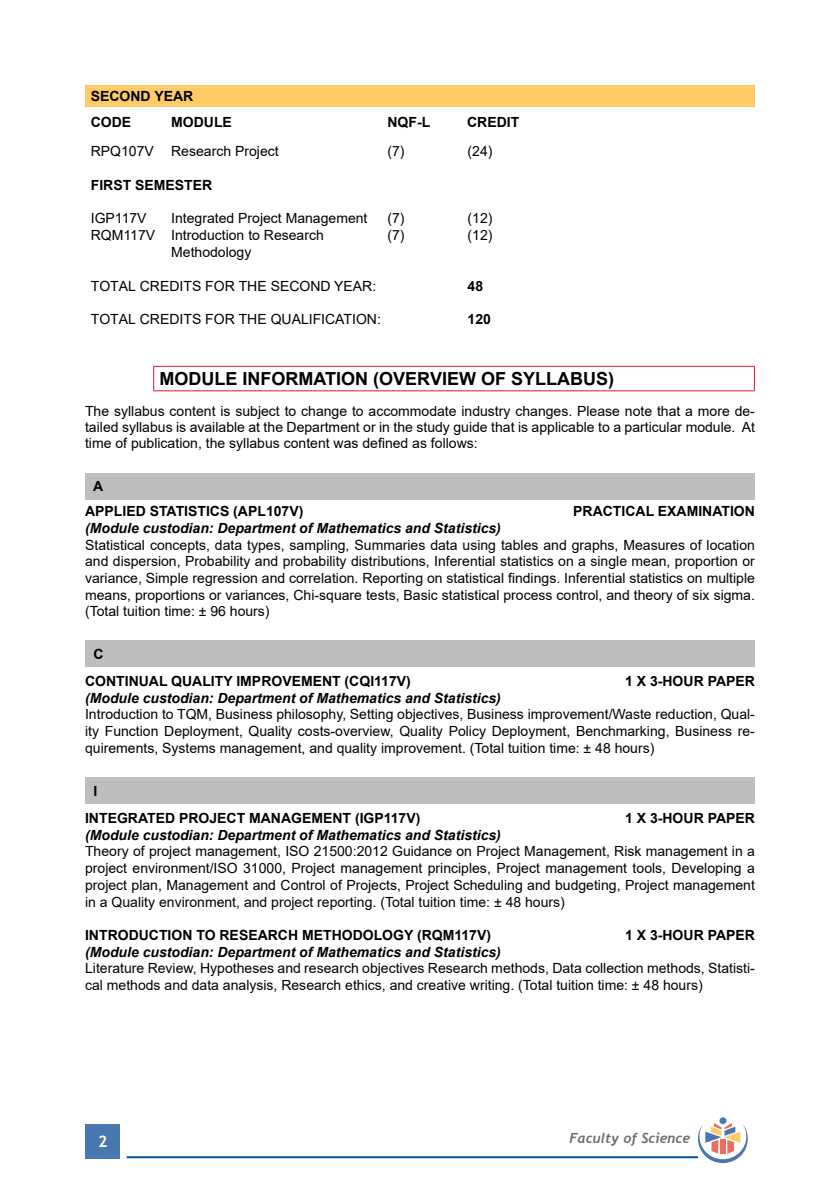
<style>
.page{position:relative;width:840px;height:1191px;background:#fff}
.page>*{position:absolute;margin:0;border:0;box-sizing:border-box;transform-origin:0 0}
.t1{font:700 18px "Arial";color:#000}
.t2{font:700 16px "Trebuchet MS";color:#fff}
.t3{font:14px/16.8px "Arial";color:#000;text-align:justify}
.t4{font:700 14px/26.8px "Arial";color:#000}
.t5{font:italic 700 14px "Arial";color:#000}
.t6{font:italic 700 14px "Trebuchet";color:#6d6e71}
</style>
<div class="page">
<div style="left:86px;top:1124px;width:34px;height:34px;background:#4777ae"></div>
<hr style="left:126px;top:1156px;width:571px;height:2px;background:#005596">
<div style="left:719px;top:1117px;width:7px;height:7px;background:#4777ae;border-radius:50%"></div>
<svg style="left:697px;top:1123px;width:50px;height:40px"></svg>
<div style="left:85px;top:85px;width:669px;height:22px;background:#ffcb66"></div>
<hr style="left:153px;top:366px;width:601px;height:1px;background:#e31837">
<svg style="left:153px;top:367px;width:1px;height:23px"></svg>
<svg style="left:753px;top:367px;width:1px;height:23px"></svg>
<hr style="left:153px;top:390px;width:601px;height:1px;background:#e31837">
<div style="left:85px;top:473px;width:669px;height:26px;background:#bcbec0"></div>
<div style="left:85px;top:641px;width:669px;height:26px;background:#bcbec0"></div>
<div style="left:85px;top:778px;width:669px;height:26px;background:#bcbec0"></div>
<p class="t4" style="left:91px;top:83px;width:104px">SECOND YEAR<br>CODE</p>
<p class="t4" style="left:171px;top:109px;width:62px">MODULE</p>
<p class="t4" style="left:387px;top:109px;width:44px">NQF-L</p>
<p class="t4" style="left:467px;top:109px;width:54px">CREDIT</p>
<p class="t3" style="left:91px;top:143px;width:189px">RPQ107V Research Project</p>
<p class="t3" style="left:387px;top:143px;width:19px">(7)</p>
<p class="t3" style="left:467px;top:143px;width:26px">(24)</p>
<p class="t4" style="left:91px;top:172px;width:123px">FIRST SEMESTER</p>
<p class="t3" style="left:91px;top:210px;width:57px">IGP117V</p>
<p class="t3" style="left:171px;top:210px;width:198px">Integrated Project Management</p>
<p class="t3" style="left:387px;top:210px;width:19px">(7)</p>
<p class="t3" style="left:467px;top:210px;width:26px">(12)</p>
<p class="t3" style="left:91px;top:227px;width:234px">RQM117V Introduction to Research</p>
<p class="t3" style="left:387px;top:227px;width:19px">(7)</p>
<p class="t3" style="left:467px;top:227px;width:26px">(12)</p>
<p class="t3" style="left:171px;top:244px;width:82px">Methodology</p>
<p class="t3" style="left:91px;top:277px;width:287px">TOTAL CREDITS FOR THE SECOND YEAR:</p>
<p class="t4" style="left:467px;top:272px;width:17px">48</p>
<p class="t3" style="left:91px;top:311px;width:291px">TOTAL CREDITS FOR THE QUALIFICATION:</p>
<p class="t4" style="left:467px;top:306px;width:25px">120</p>
<p class="t1" style="left:159px;top:366px;width:456px">MODULE INFORMATION (OVERVIEW OF SYLLABUS)</p>
<p class="t3" style="left:85px;top:403px;width:671px;line-height:16px">The syllabus content is subject to change to accommodate industry changes. Please note that a more de&shy;tailed syllabus is available at the Department or in the study guide that is applicable to a particular module. At time of publication, the syllabus content was defined as follows:</p>
<p class="t4" style="left:85px;top:474px;width:220px;line-height:24.8px;text-indent:8px">A<br>APPLIED STATISTICS (APL107V)</p>
<p class="t4" style="left:573px;top:498px;width:183px">PRACTICAL EXAMINATION</p>
<p class="t5" style="left:85px;top:518px;width:417px">(Module custodian: Department of Mathematics and Statistics)</p>
<p class="t3" style="left:85px;top:536px;width:671px">Statistical concepts, data types, sampling, Summaries data using tables and graphs, Measures of location and dispersion, Probability and probability distributions, Inferential statistics on a single mean, proportion or variance, Simple regression and correlation. Reporting on statistical findings. Inferential statistics on multiple means, proportions or variances, Chi-square tests, Basic statistical process control, and theory of six sigma. (Total tuition time: ± 96 hours)</p>
<p class="t4" style="left:85px;top:641px;width:327px;text-indent:8px">C<br>CONTINUAL QUALITY IMPROVEMENT (CQI117V)</p>
<p class="t4" style="left:624px;top:667px;width:131px">1 X 3-HOUR PAPER</p>
<p class="t5" style="left:85px;top:688px;width:417px">(Module custodian: Department of Mathematics and Statistics)</p>
<p class="t3" style="left:85px;top:706px;width:671px">Introduction to TQM, Business philosophy, Setting objectives, Business improvement/Waste reduction, Qual&shy;ity Function Deployment, Quality costs-overview, Quality Policy Deployment, Benchmarking, Business re&shy;quirements, Systems management, and quality improvement. (Total tuition time: ± 48 hours)</p>
<p class="t4" style="left:85px;top:778px;width:336px;text-indent:8px">I<br>INTEGRATED PROJECT MANAGEMENT (IGP117V)</p>
<p class="t4" style="left:624px;top:804px;width:131px">1 X 3-HOUR PAPER</p>
<p class="t5" style="left:85px;top:825px;width:417px">(Module custodian: Department of Mathematics and Statistics)</p>
<p class="t3" style="left:85px;top:843px;width:671px">Theory of project management, ISO 21500:2012 Guidance on Project Management, Risk management in a project environment/ISO 31000, Project management principles, Project management tools, Developing a project plan, Management and Control of Projects, Project Scheduling and budgeting, Project management in a Quality environment, and project reporting. (Total tuition time: ± 48 hours)</p>
<p class="t4" style="left:85px;top:921px;width:407px">INTRODUCTION TO RESEARCH METHODOLOGY (RQM117V)</p>
<p class="t4" style="left:624px;top:921px;width:131px">1 X 3-HOUR PAPER</p>
<p class="t5" style="left:85px;top:942px;width:417px">(Module custodian: Department of Mathematics and Statistics)</p>
<p class="t3" style="left:85px;top:960px;width:671px">Literature Review, Hypotheses and research objectives Research methods, Data collection methods, Statisti&shy;cal methods and data analysis, Research ethics, and creative writing. (Total tuition time: ± 48 hours)</p>
<p class="t2" style="left:98px;top:1131px;width:11px">2</p>
<p class="t6" style="left:569px;top:1129px;width:122px">Faculty of Science</p>
</div>
